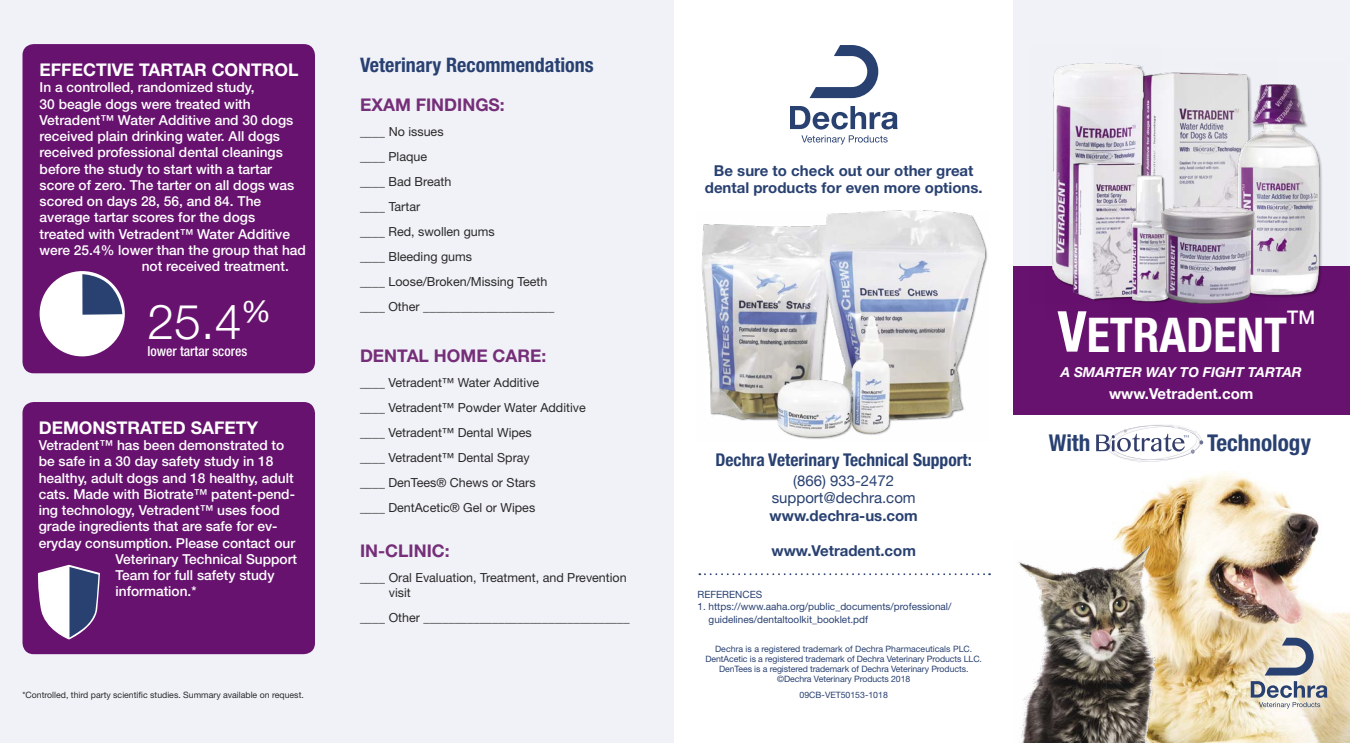
<style>
.page{position:relative;width:1350px;height:743px;background:#fff}
.page>*{position:absolute;margin:0;border:0;box-sizing:border-box;transform-origin:0 0}
.t1{font:300 48.5px "Helvetica Neue LT Std";color:#fff}
.t2{font:700 condensed 47.88px "Helvetica Neue LT Std";color:#fff}
.t3{font:30px "Helvetica Neue LT Std";color:#fff}
.t4{font:700 condensed 23.12px "Helvetica Neue LT Std";color:#294171}
.t5{font:700 condensed 20px "Helvetica Neue LT Std";color:#294171}
.t6{font:500 18.75px "Helvetica Neue LT Std";color:#fff}
.t7{font:700 17.5px "Helvetica Neue LT Std";color:#fff}
.t8{font:700 17.5px "Helvetica Neue LT Std";color:#752f79}
.t9{font:700 condensed 17.5px "Helvetica Neue";color:#294171}
.t10{font:700 15px/17.5px "Helvetica Neue LT Std";color:#294171;text-align:center}
.t11{font:700 15px "Helvetica Neue";color:#294171}
.t12{font:15px/17.5px "Helvetica Neue";color:#294171;text-align:center}
.t13{font:700 15px "Helvetica Neue";color:#fff}
.t14{font:500 13.75px "Helvetica Neue LT Std";color:#fff}
.t15{font:italic 700 13.75px "Helvetica Neue LT Std";color:#fff}
.t16{font:500 condensed 13.75px "Helvetica Neue LT Std";color:#fff}
.t17{font:12.5px/25px "Helvetica Neue LT Std";color:#292929}
.t18{font:10px/12.5px "Helvetica Neue LT Std";color:#294171}
.t19{font:8.75px/10px "Helvetica Neue LT Std";letter-spacing:-.01em;color:#294171;text-align:center}
.t20{font:8.75px "Helvetica Neue LT Std";color:#292929}
.s1{font-size:56.38px}
</style>
<div class="page">
<div style="left:1013px;top:0;width:337px;height:281px;background:#f1f2f8"></div>
<div style="left:1013px;top:266px;width:337px;height:148px;background:#68126f"></div>
<img style="left:1112px;top:473px;width:238px;height:269px">
<img style="left:1018px;top:540px;width:162px;height:202px">
<svg style="left:810px;top:45px;width:68px;height:53px"></svg>
<svg style="left:790px;top:106px;width:108px;height:23px"></svg>
<svg style="left:801px;top:135px;width:87px;height:9px"></svg>
<svg style="left:1096px;top:425px;width:107px;height:38px"></svg>
<img style="left:1160px;top:72px;width:56px;height:125px">
<img style="left:1216px;top:73px;width:106px;height:224px">
<img style="left:1053px;top:63px;width:107px;height:76px">
<img style="left:1052px;top:139px;width:111px;height:162px">
<img style="left:1109px;top:158px;width:85px;height:145px">
<div style="left:0;top:0;width:673px;height:742px;background:#f1f2f8"></div>
<div style="left:22px;top:402px;width:293px;height:252px;background:#68126f;border-radius:11px"></div>
<img style="left:701px;top:210px;width:287px;height:229px">
<svg style="left:1265px;top:637px;width:49px;height:38px;background:#abacad"></svg>
<svg style="left:1251px;top:681px;width:77px;height:27px;background:#b4b6b8"></svg>
<svg style="left:699px;top:573px;width:291px;height:2px"></svg>
<svg style="left:37px;top:564px;width:63px;height:76px"></svg>
<div style="left:22px;top:44px;width:293px;height:329px;background:#68126f;border-radius:11px"></div>
<div style="left:40px;top:271px;width:85px;height:85px;background:#fff;border-radius:50%"></div>
<svg style="left:82px;top:274px;width:40px;height:40px"></svg>
<img style="left:1150px;top:197px;width:116px;height:107px">
<p class="t7" style="left:40px;top:59px;width:260px">EFFECTIVE TARTAR CONTROL</p>
<p class="t14" style="left:40px;top:79px;width:216px">In a controlled, randomized study,</p>
<p class="t14" style="left:40px;top:95px;width:213px">30 beagle dogs were treated with</p>
<p class="t14" style="left:40px;top:112px;width:255px">Vetradent™ Water Additive and 30 dogs</p>
<p class="t14" style="left:40px;top:128px;width:242px">received plain drinking water. All dogs</p>
<p class="t14" style="left:40px;top:144px;width:245px">received professional dental cleanings</p>
<p class="t14" style="left:40px;top:160px;width:234px">before the study to start with a tartar</p>
<p class="t14" style="left:40px;top:177px;width:256px">score of zero. The tarter on all dogs was</p>
<p class="t14" style="left:40px;top:193px;width:223px">scored on days 28, 56, and 84. The</p>
<p class="t14" style="left:40px;top:209px;width:217px">average tartar scores for the dogs</p>
<p class="t14" style="left:40px;top:225px;width:252px">treated with Vetradent™ Water Additive</p>
<p class="t14" style="left:40px;top:242px;width:268px">were 25.4% lower than the group that had</p>
<p class="t14" style="left:142px;top:258px;width:149px">not received treatment.</p>
<h3 class="t3" style="left:241px;top:293px;width:31px">%</h3>
<h1 class="t1" style="left:147px;top:291px;width:96px">25.4</h1>
<p class="t16" style="left:147px;top:343px;width:101px">lower tartar scores</p>
<p class="t7" style="left:39px;top:416px;width:221px">DEMONSTRATED SAFETY</p>
<p class="t14" style="left:39px;top:437px;width:247px">Vetradent™ has been demonstrated to</p>
<p class="t14" style="left:39px;top:453px;width:236px">be safe in a 30 day safety study in 18</p>
<p class="t14" style="left:39px;top:469px;width:256px">healthy, adult dogs and 18 healthy, adult</p>
<p class="t14" style="left:39px;top:485px;width:258px">cats. Made with Biotrate™ patent-pend-</p>
<p class="t14" style="left:39px;top:502px;width:243px">ing technology, Vetradent™ uses food</p>
<p class="t14" style="left:39px;top:518px;width:240px">grade ingredients that are safe for ev-</p>
<p class="t14" style="left:39px;top:534px;width:258px">eryday consumption. Please contact our</p>
<p class="t14" style="left:116px;top:550px;width:183px">Veterinary Technical Support</p>
<p class="t14" style="left:116px;top:567px;width:160px">Team for full safety study</p>
<p class="t14" style="left:116px;top:583px;width:82px">information.*</p>
<p class="t20" style="left:22px;top:689px;width:283px">*Controlled, third party scientific studies. Summary available on request.</p>
<h3 class="t5" style="left:360px;top:53px;width:235px">Veterinary Recommendations</h3>
<p class="t8" style="left:360px;top:94px;width:146px">EXAM FINDINGS:</p>
<p class="t17" style="left:360px;top:119px;width:196px">____ No issues<br>____ Plaque<br>____ Bad Breath<br>____ Tartar<br>____ Red, swollen gums<br>____ Bleeding gums<br>____ Loose/Broken/Missing Teeth ____ Other _____________________</p>
<p class="t8" style="left:360px;top:345px;width:188px">DENTAL HOME CARE:</p>
<p class="t17" style="left:360px;top:370px;width:227px">____ Vetradent™ Water Additive<br>____ Vetradent™ Powder Water Additive ____ Vetradent™ Dental Wipes<br>____ Vetradent™ Dental Spray<br>____ DenTees® Chews or Stars<br>____ DentAcetic® Gel or Wipes</p>
<p class="t8" style="left:360px;top:540px;width:91px">IN-CLINIC:</p>
<p class="t17" style="left:389px;top:570px;width:240px;line-height:15px;text-indent:-29px">____ Oral Evaluation, Treatment, and Prevention visit</p>
<p class="t17" style="left:360px;top:605px;width:271px">____ Other _________________________________</p>
<p class="t10" style="left:705px;top:161px;width:279px">Be sure to check out our other great dental products for even more options.</p>
<p class="t9" style="left:716px;top:445px;width:258px">Dechra Veterinary Technical Support:</p>
<p class="t12" style="left:772px;top:472px;width:145px">(866) 933-2472 support@dechra.com</p>
<p class="t11" style="left:770px;top:503px;width:150px">www.dechra-us.com</p>
<p class="t11" style="left:772px;top:538px;width:146px">www.Vetradent.com</p>
<p class="t18" style="left:698px;top:587px;width:66px">REFERENCES</p>
<p class="t18" style="left:709px;top:600px;width:244px;text-indent:-11px">1. https://www.aaha.org/public_documents/professional/ guidelines/dentaltoolkit_booklet.pdf</p>
<p class="t19" style="left:705px;top:643px;width:278px">Dechra is a registered trademark of Dechra Pharmaceuticals PLC.<br>DentAcetic is a registered trademark of Dechra Veterinary Products LLC.<br>DenTees is a registered trademark of Dechra Veterinary Products. ©Dechra Veterinary Products 2018</p>
<p class="t19" style="left:800px;top:689px;width:90px">09CB-VET50153-1018</p>
<h2 class="t2" style="left:1057px;top:305px;width:231px"><span class="s1">V</span>ETRADENT</h2>
<h3 class="t6" style="left:1287px;top:306px;width:29px">TM</h3>
<p class="t15" style="left:1061px;top:363px;width:242px">A SMARTER WAY TO FIGHT TARTAR</p>
<p class="t13" style="left:1109px;top:382px;width:146px">www.Vetradent.com</p>
<h3 class="t4" style="left:1049px;top:428px;width:43px">With</h3>
<h3 class="t4" style="left:1207px;top:428px;width:105px">Technology</h3>
</div>
